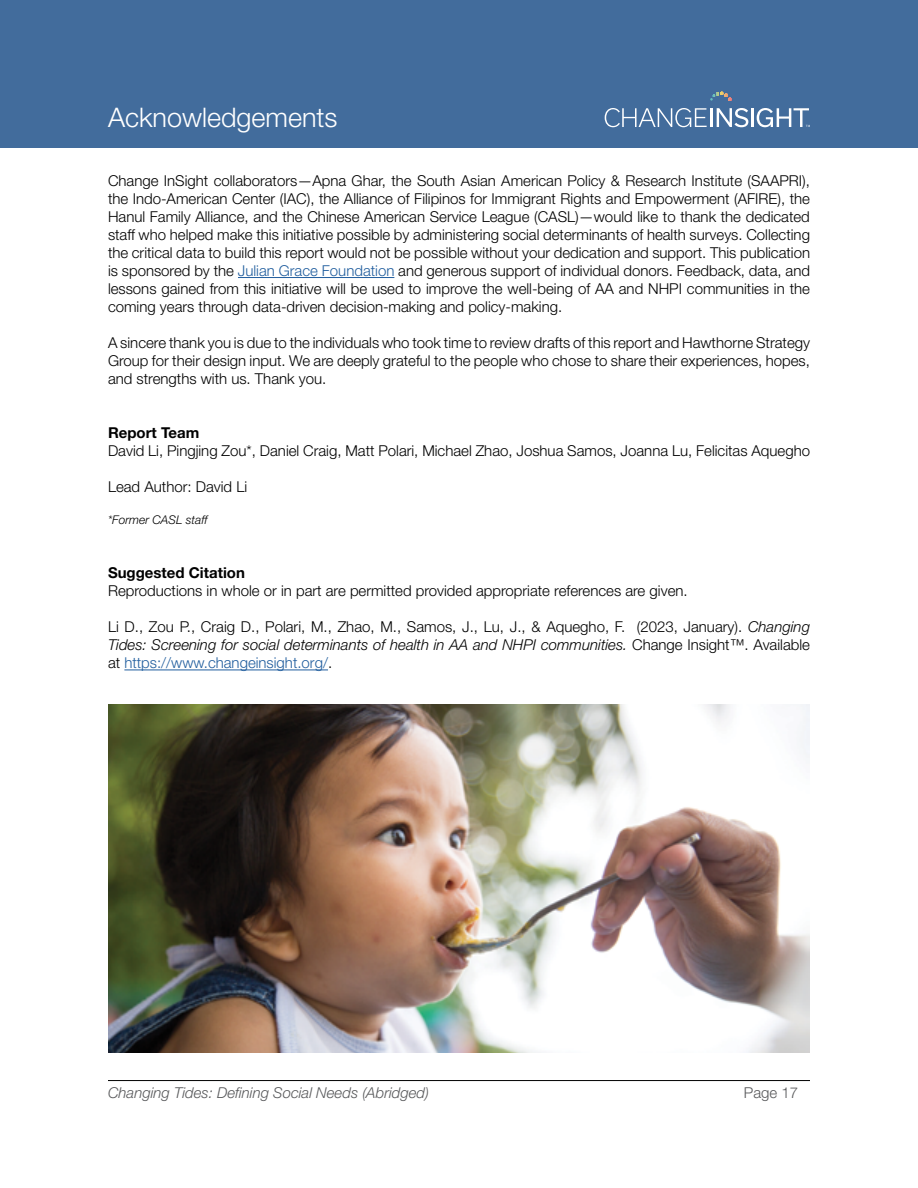
<style>
.page{position:relative;width:918px;height:1188px;background:#fff}
.page>*{position:absolute;margin:0;border:0;box-sizing:border-box;transform-origin:0 0}
.t1{font:300 27px "Helvetica Neue LT Std";color:#fff}
.t2{font:300 15px/18px "Helvetica Neue LT Std";color:#000;text-align:justify}
.t3{font:italic 300 15px "Helvetica Neue LT Std";color:#58595b}
.t4{font:700 15px "Helvetica Neue LT Std";color:#000}
.t5{font:300 15px "Helvetica Neue LT Std";color:#58595b}
.t6{font:italic 300 12px "Helvetica Neue LT Std";color:#000}
.s1{color:#215e9e}
.s2{font-style:italic}
</style>
<div class="page">
<div style="left:0;top:0;width:918px;height:148px;background:#426c9c"></div>
<svg style="left:721px;top:92px;width:11px;height:9px"></svg>
<svg style="left:605px;top:108px;width:102px;height:19px"></svg>
<hr style="left:710px;top:108px;width:3px;height:19px;background:#fff">
<svg style="left:717px;top:108px;width:31px;height:19px"></svg>
<hr style="left:751px;top:108px;width:3px;height:19px;background:#fff">
<svg style="left:757px;top:108px;width:53px;height:19px"></svg>
<hr style="left:108px;top:1080px;width:702px;height:1px;background:#000">
<img style="left:108px;top:704px;width:702px;height:349px">
<hr style="left:238px;top:277px;width:156px;height:1px;background:#215e9e">
<hr style="left:124px;top:670px;width:204px;height:1px;background:#215e9e">
<h1 class="t1" style="left:108px;top:101px;width:231px">Acknowledgements</h1>
<p class="t2" style="left:108px;top:171px;width:704px">Change InSight collaborators—Apna Ghar, the South Asian American Policy &amp; Research Institute (SAAPRI), the Indo-American Center (IAC), the Alliance of Filipinos for Immigrant Rights and Empowerment (AFIRE), the Hanul Family Alliance, and the Chinese American Service League (CASL)—would like to thank the dedicated staff who helped make this initiative possible by administering social determinants of health surveys. Collecting the critical data to build this report would not be possible without your dedication and support. This publication is sponsored by the <span class="s1">Julian Grace Foundation</span> and generous support of individual donors. Feedback, data, and lessons gained from this initiative will be used to improve the well-being of AA and NHPI communities in the coming years through data-driven decision-making and policy-making.</p>
<p class="t2" style="left:108px;top:333px;width:704px">A sincere thank you is due to the individuals who took time to review drafts of this report and Hawthorne Strategy Group for their design input. We are deeply grateful to the people who chose to share their experiences, hopes, and strengths with us. Thank you.</p>
<p class="t4" style="left:108px;top:423px;width:93px">Report Team</p>
<p class="t2" style="left:108px;top:441px;width:704px">David Li, Pingjing Zou*, Daniel Craig, Matt Polari, Michael Zhao, Joshua Samos, Joanna Lu, Felicitas Aquegho</p>
<p class="t2" style="left:108px;top:477px;width:141px">Lead Author: David Li</p>
<p class="t6" style="left:108px;top:513px;width:101px">*Former CASL staff</p>
<p class="t4" style="left:108px;top:564px;width:138px">Suggested Citation</p>
<p class="t2" style="left:108px;top:582px;width:581px">Reproductions in whole or in part are permitted provided appropriate references are given.</p>
<p class="t2" style="left:108px;top:618px;width:704px">Li D., Zou P., Craig D., Polari, M., Zhao, M., Samos, J., Lu, J., &amp; Aquegho, F. (2023, January). <span class="s2">Changing Tides: Screening for social determinants of health in AA and NHPI communities.</span> Change Insight™. Available at <span class="s1">https://www.changeinsight.org/</span>.</p>
<p class="t3" style="left:108px;top:1084px;width:323px">Changing Tides: Defining Social Needs (Abridged)</p>
<p class="t5" style="left:744px;top:1084px;width:56px">Page 17</p>
</div>
